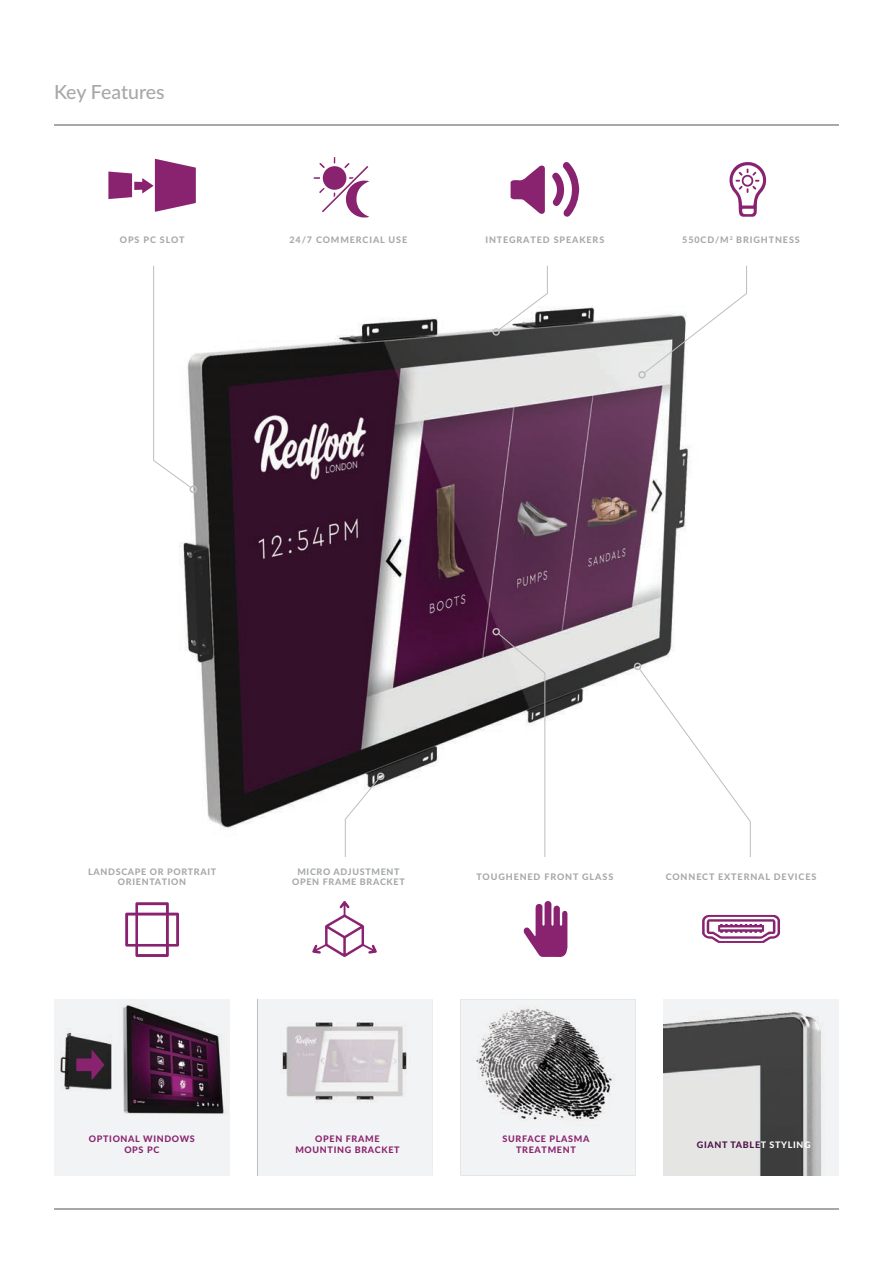
<style>
.page{position:relative;width:893px;height:1263px;background:#fff}
.page>*{position:absolute;margin:0;border:0;box-sizing:border-box;transform-origin:0 0}
.t1{font:500 19.5px "Lato";color:#a6a8aa}
.t2{font:800 9px "Lato";letter-spacing:.1em;color:#a6a8aa}
.t3{font:800 9px/10.8px "Lato";letter-spacing:.075em;color:#89236f;text-align:center}
.t4{font:800 9px/10.8px "Lato";letter-spacing:.075em;color:#a6a8aa;text-align:center}
.t5{font:800 9px "Lato";letter-spacing:.075em;color:#4d1146}
.s1{color:#fff}
</style>
<div class="page">
<img style="left:258px;top:999px;width:174px;height:176px">
<img style="left:257px;top:999px;width:1px;height:176px">
<img style="left:461px;top:1000px;width:174px;height:175px">
<img style="left:664px;top:999px;width:174px;height:176px">
<hr style="left:54px;top:1208px;width:785px;height:1px;background:#a6a8aa">
<hr style="left:54px;top:124px;width:785px;height:2px;background:#a6a8aa">
<img style="left:179px;top:306px;width:513px;height:548px">
<svg style="left:314px;top:177px;width:6px;height:2px"></svg>
<svg style="left:322px;top:166px;width:46px;height:46px"></svg>
<svg style="left:319px;top:188px;width:6px;height:5px"></svg>
<svg style="left:344px;top:163px;width:5px;height:5px"></svg>
<svg style="left:319px;top:163px;width:6px;height:5px"></svg>
<svg style="left:345px;top:177px;width:24px;height:40px"></svg>
<svg style="left:153px;top:265px;width:38px;height:223px"></svg>
<div style="left:190px;top:485px;width:7px;height:8px;border:2px solid #bcbfbe;border-radius:50%"></div>
<svg style="left:644px;top:265px;width:103px;height:108px"></svg>
<div style="left:638px;top:371px;width:8px;height:7px;border:2px solid #bcbfbe;border-radius:50%"></div>
<svg style="left:498px;top:265px;width:50px;height:66px"></svg>
<div style="left:492px;top:328px;width:8px;height:8px;border:2px solid #bcbfbe;border-radius:50%"></div>
<svg style="left:125px;top:902px;width:54px;height:55px"></svg>
<svg style="left:498px;top:633px;width:47px;height:224px"></svg>
<div style="left:492px;top:628px;width:8px;height:7px;border:2px solid #bcbfbe;border-radius:50%"></div>
<svg style="left:639px;top:668px;width:112px;height:189px"></svg>
<div style="left:634px;top:663px;width:7px;height:7px;border:2px solid #bcbfbe;border-radius:50%"></div>
<svg style="left:345px;top:778px;width:34px;height:79px"></svg>
<div style="left:377px;top:772px;width:7px;height:8px;border:2px solid #bcbfbe;border-radius:50%"></div>
<svg style="left:524px;top:901px;width:43px;height:56px"></svg>
<svg style="left:511px;top:165px;width:34px;height:49px"></svg>
<svg style="left:552px;top:162px;width:27px;height:55px"></svg>
<svg style="left:729px;top:162px;width:37px;height:55px"></svg>
<svg style="left:108px;top:159px;width:88px;height:53px"></svg>
<svg style="left:54px;top:999px;width:175px;height:176px"></svg>
<svg style="left:312px;top:901px;width:65px;height:56px"></svg>
<svg style="left:702px;top:915px;width:78px;height:28px"></svg>
<h1 class="t1" style="left:54px;top:77px;width:112px">Key Features</h1>
<p class="t2" style="left:120px;top:233px;width:66px">OPS PC SLOT</p>
<p class="t2" style="left:682px;top:233px;width:119px">550CD/M<sup>2</sup> BRIGHTNESS</p>
<p class="t2" style="left:289px;top:233px;width:119px">24/7 COMMERCIAL USE</p>
<p class="t2" style="left:485px;top:233px;width:120px">INTEGRATED SPEAKERS</p>
<p class="t4" style="left:88px;top:865px;width:130px">LANDSCAPE OR PORTRAIT<br>ORIENTATION</p>
<p class="t4" style="left:292px;top:865px;width:114px">MICRO ADJUSTMENT<br>OPEN FRAME BRACKET</p>
<p class="t2" style="left:666px;top:870px;width:152px">CONNECT EXTERNAL DEVICES</p>
<p class="t2" style="left:476px;top:870px;width:138px">TOUGHENED FRONT GLASS</p>
<p class="t3" style="left:89px;top:1133px;width:107px">OPTIONAL WINDOWS<br>OPS PC</p>
<p class="t3" style="left:295px;top:1133px;width:106px">OPEN FRAME<br>MOUNTING BRACKET</p>
<p class="t3" style="left:503px;top:1133px;width:88px">SURFACE PLASMA<br>TREATMENT</p>
<p class="t5" style="left:697px;top:1137px;width:115px">GIANT TABLE<span class="s1">T STYLING</span></p>
</div>
